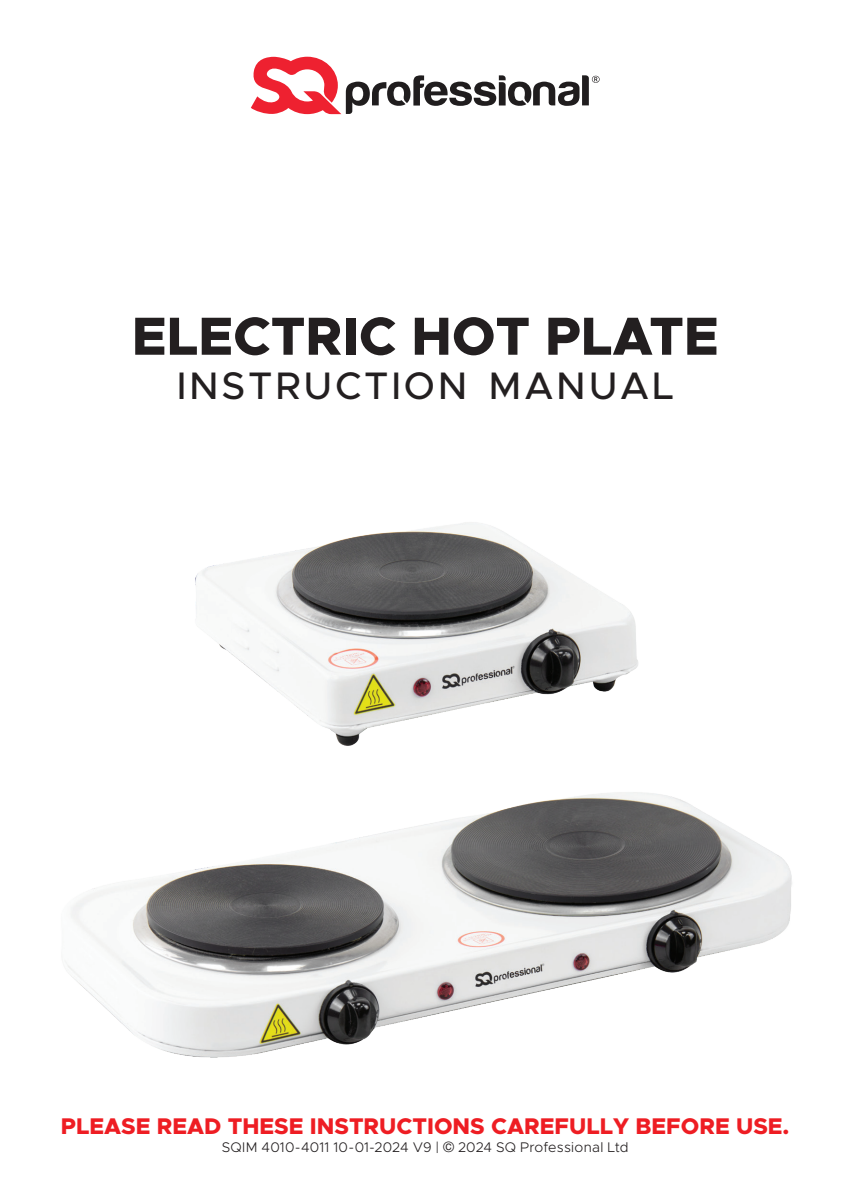
<style>
.page{position:relative;width:842px;height:1191px;background:#fff}
.page>*{position:absolute;margin:0;border:0;box-sizing:border-box;transform-origin:0 0}
.t1{font:800 53.8px "Metropolis";color:#231f20}
.t2{font:500 38.4px "Metropolis";letter-spacing:.07em;color:#231f20}
.t3{font:800 22.8px "Metropolis";color:#ee1d23}
.t4{font:300 14px "Metropolis";letter-spacing:.01em;color:#231f20}
.s1{font-family:"Century Gothic";font-weight:400}
</style>
<div class="page">
<img style="left:65px;top:792px;width:727px;height:266px">
<img style="left:195px;top:522px;width:443px;height:224px">
<svg style="left:251px;top:57px;width:349px;height:58px"></svg>
<h1 class="t1" style="left:132px;top:302px;width:588px">ELECTRIC HOT PLATE</h1>
<h2 class="t2" style="left:177px;top:362px;width:498px">INSTRUCTION MANUAL</h2>
<h3 class="t3" style="left:61px;top:1111px;width:730px">PLEASE READ THESE INSTRUCTIONS CAREFULLY BEFORE USE.</h3>
<p class="t4" style="left:222px;top:1138px;width:409px">SQIM 4010-4011 10-01-2024 V9 | <span class="s1">©</span> 2024 SQ Professional Ltd</p>
</div>
